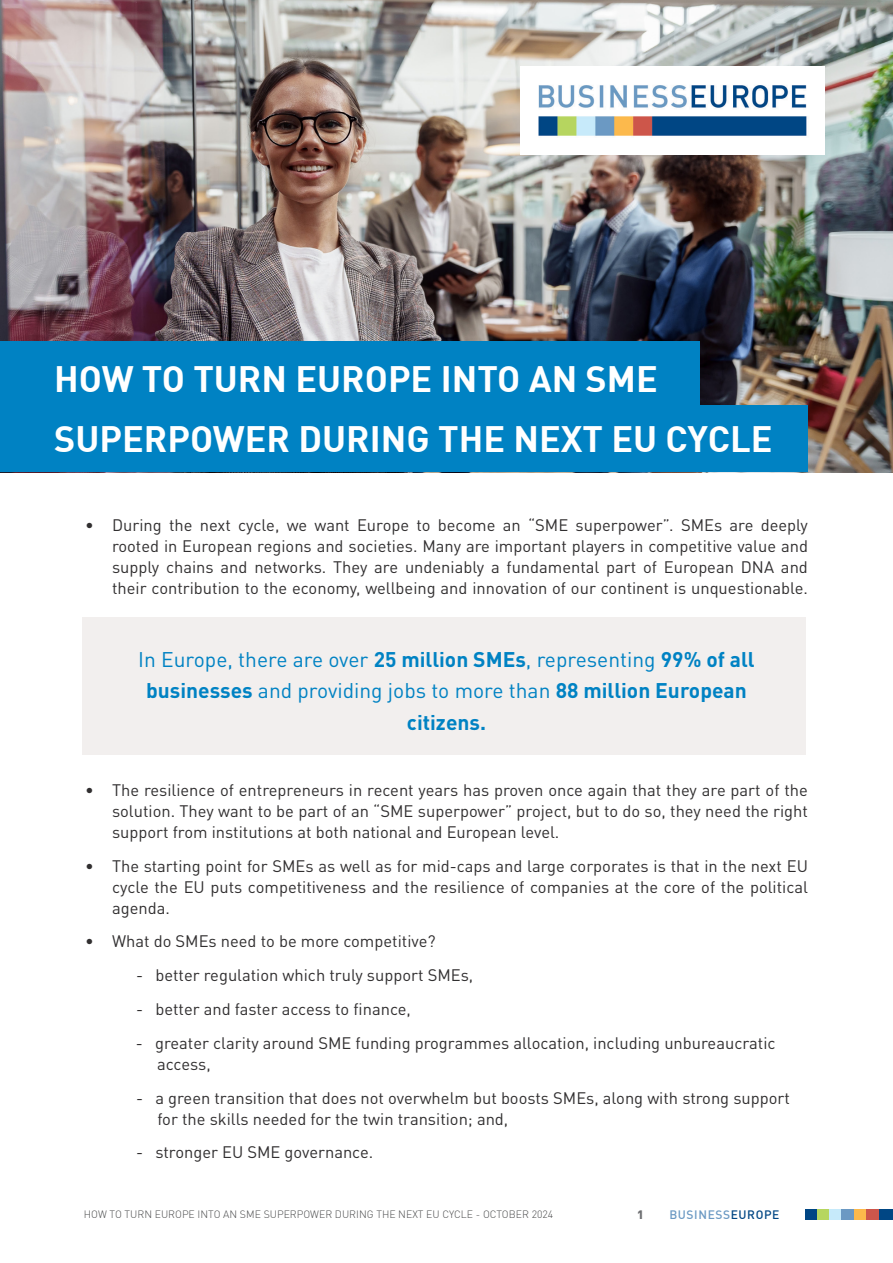
<style>
.page{position:relative;width:893px;height:1263px;background:#fff}
.page>*{position:absolute;margin:0;border:0;box-sizing:border-box;transform-origin:0 0}
.t1{font:700 36px/60px "DIN";color:#fff}
.Body{font:21px/31.5px "DIN Pro";color:#0082c3;text-align:center}
.Hyphen_list{font:16.5px/21px "DIN Pro";color:#312f30;text-align:justify}
.t2{font:500 12px "DIN";letter-spacing:.05em;color:#6b99c3}
.t3{font:900 12px "DIN";color:#6c6d70}
.t4{font:300 10.5px "DIN";color:#4b4c4d}
.s1{font-weight:700}
.s2{color:#004684}
</style>
<div class="page">
<div style="left:805px;top:1209px;width:12px;height:11px;background:#004684"></div>
<div style="left:817px;top:1209px;width:12px;height:11px;background:#b6d65f"></div>
<div style="left:829px;top:1209px;width:13px;height:11px;background:#c6eafa"></div>
<div style="left:842px;top:1209px;width:12px;height:11px;background:#6b99c3"></div>
<div style="left:854px;top:1209px;width:12px;height:11px;background:#fcb94b"></div>
<div style="left:866px;top:1209px;width:13px;height:11px;background:#cd564b"></div>
<div style="left:879px;top:1209px;width:14px;height:11px;background:#004684"></div>
<div style="left:82px;top:617px;width:724px;height:138px;background:#f2efee"></div>
<img style="left:0;top:0;width:893px;height:472px">
<img style="left:521px;top:67px;width:304px;height:87px">
<div style="left:0;top:405px;width:808px;height:67px;background:#0082c3"></div>
<div style="left:0;top:342px;width:699px;height:64px;background:#0082c3"></div>
<p class="t1" style="left:54px;top:348px;width:720px">HOW TO TURN EUROPE INTO AN SME<br>SUPERPOWER DURING THE NEXT EU CYCLE</p>
<p class="Hyphen_list" style="left:112px;top:512px;width:697px;text-indent:-27px">• During the next cycle, we want Europe to become an “SME superpower”. SMEs are deeply rooted in European regions and societies. Many are important players in competitive value and supply chains and networks. They are undeniably a fundamental part of European DNA and their contribution to the economy, wellbeing and innovation of our continent is unquestionable.</p>
<p class="Body" style="left:138px;top:641px;width:618px">In Europe, there are over <span class="s1">25 million SMEs</span>, representing <span class="s1">99% of all businesses</span> and providing jobs to more than <span class="s1">88 million European citizens.</span></p>
<p class="Hyphen_list" style="left:112px;top:778px;width:697px;text-indent:-27px">• The resilience of entrepreneurs in recent years has proven once again that they are part of the solution. They want to be part of an “SME superpower” project, but to do so, they need the right support from institutions at both national and European level.</p>
<p class="Hyphen_list" style="left:112px;top:854px;width:697px;text-indent:-27px">• The starting point for SMEs as well as for mid-caps and large corporates is that in the next EU cycle the EU puts competitiveness and the resilience of companies at the core of the political agenda.</p>
<p class="Hyphen_list" style="left:85px;top:929px;width:352px">• What do SMEs need to be more competitive?</p>
<p class="Hyphen_list" style="left:136px;top:963px;width:339px">- better regulation which truly support SMEs,</p>
<p class="Hyphen_list" style="left:136px;top:997px;width:276px">- better and faster access to finance,</p>
<p class="Hyphen_list" style="left:157px;top:1031px;width:620px;text-indent:-21px">- greater clarity around SME funding programmes allocation, including unbureaucratic access,</p>
<p class="Hyphen_list" style="left:157px;top:1085px;width:634px;text-indent:-21px">- a green transition that does not overwhelm but boosts SMEs, along with strong support for the skills needed for the twin transition; and,</p>
<p class="Hyphen_list" style="left:136px;top:1140px;width:239px">- stronger EU SME governance.</p>
<p class="t4" style="left:84px;top:1208px;width:471px">HOW TO TURN EUROPE INTO AN SME SUPERPOWER DURING THE NEXT EU CYCLE - OCTOBER 2024</p>
<p class="t3" style="left:637px;top:1206px;width:8px">1</p>
<p class="t2" style="left:669px;top:1207px;width:112px">BUSINESS<span class="s2">EUROPE</span></p>
</div>
